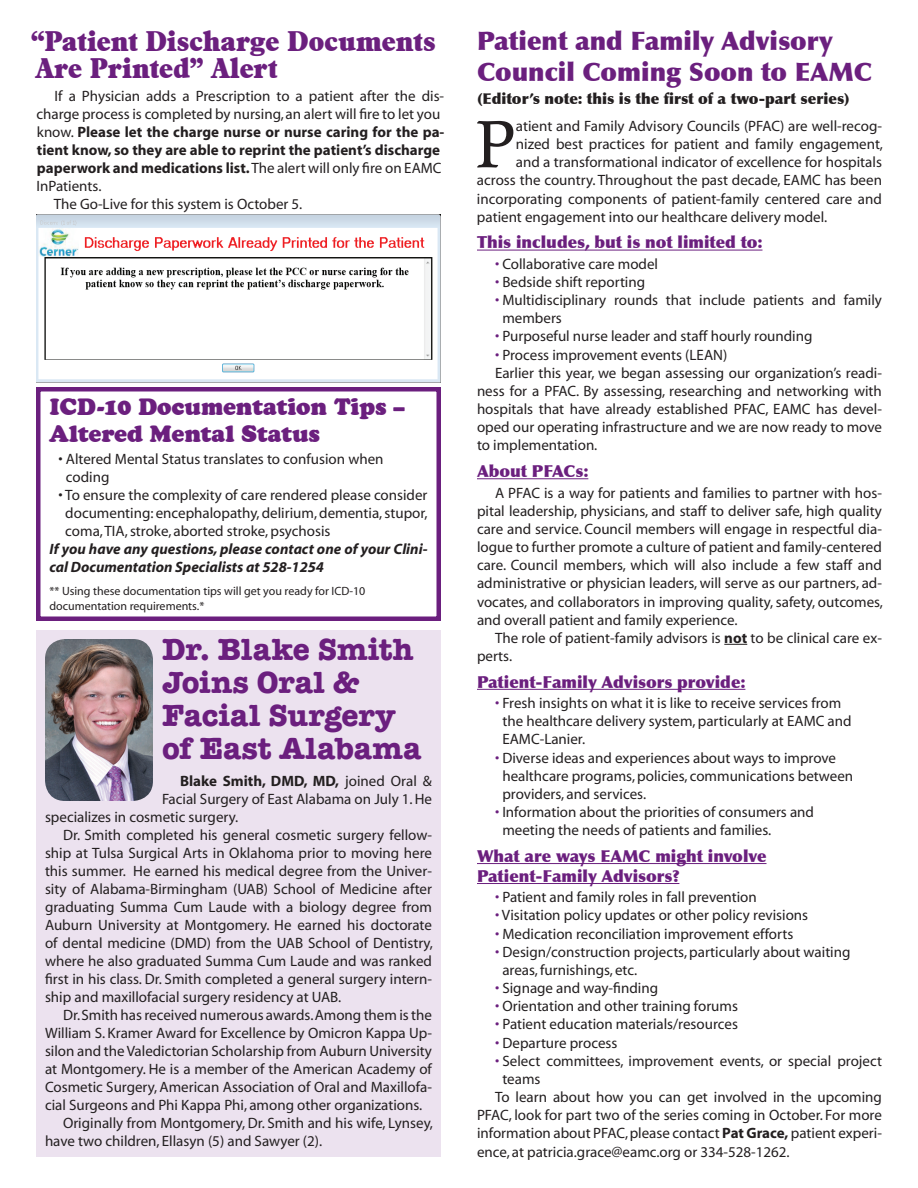
<style>
.page{position:relative;width:918px;height:1188px;background:#fff}
.page>*{position:absolute;margin:0;border:0;box-sizing:border-box;transform-origin:0 0}
.t1{font:67.35px "Garth Graphic";color:#231f20}
.t2{font:700 31.5px/33px "American Typewriter";color:#6b1f7e}
.t3{font:27px/27px "Tympan Display S Si";letter-spacing:.01em;color:#6b1f7e}
.t4{font:900 25.5px/31.7px "Optima";color:#6b1f7e}
.t5{font:900 22.5px/27px "Cooper BT";color:#6b1f7e}
.t6{font:900 16.5px/20px "Optima";color:#6b1f7e}
.t7{font:15px/18.1px "Myriad";color:#231f20}
.t8{font:700 15px "Myriad";color:#231f20}
.t9{font:italic 700 15px/18px "Myriad";color:#231f20}
.t10{font:900 15px "Optima";color:#231f20}
.t11{font:12px/14.4px "Myriad";color:#231f20}
.s1{font-weight:400}
.s2{color:#6b1f7e}
.s3{font-weight:700}
</style>
<div class="page">
<div style="left:36px;top:630px;width:405px;height:526px;background:#ece2ef"></div>
<img style="left:45px;top:639px;width:108px;height:162px">
<img style="left:36px;top:214px;width:405px;height:168px">
<hr style="left:477px;top:250px;width:285px;height:1px;background:#6b1f7e">
<hr style="left:477px;top:478px;width:111px;height:1px;background:#6b1f7e">
<svg style="left:724px;top:644px;width:23px;height:1px"></svg>
<hr style="left:477px;top:689px;width:268px;height:1px;background:#6b1f7e">
<hr style="left:477px;top:863px;width:290px;height:1px;background:#6b1f7e">
<hr style="left:477px;top:883px;width:202px;height:1px;background:#6b1f7e">
<div style="left:36px;top:387px;width:405px;height:234px;border:4px solid #6b1f7e"></div>
<h3 class="t3" style="left:31px;top:28px;width:406px">“Patient Discharge Documents<br>Are Printed” Alert</h3>
<p class="t7" style="left:55px;top:87px;width:391px">If a Physician adds a Prescription to a patient after the dis-</p>
<p class="t7" style="left:36px;top:105px;width:405px">charge process is completed by nursing, an alert will fire to let you</p>
<p class="t8" style="left:37px;top:124px;width:409px"><span class="s1">know.</span> Please let the charge nurse or nurse caring for the pa-</p>
<p class="t8" style="left:37px;top:142px;width:405px">tient know, so they are able to reprint the patient’s discharge</p>
<p class="t8" style="left:37px;top:160px;width:406px">paperwork and medications list. <span class="s1">The alert will only fire on EAMC</span></p>
<p class="t7" style="left:37px;top:177px;width:66px">InPatients.</p>
<p class="t7" style="left:54px;top:195px;width:250px">The Go-Live for this system is October 5.</p>
<h3 class="t5" style="left:50px;top:393px;width:357px">ICD-10 Documentation Tips –<br>Altered Mental Status</h3>
<p class="t7" style="left:66px;top:451px;width:319px;text-indent:-7px">• Altered Mental Status translates to confusion when coding</p>
<p class="t7" style="left:65px;top:487px;width:364px;text-align:justify;text-indent:-7px">• To ensure the complexity of care rendered please consider documenting: encephalopathy, delirium, dementia, stupor, coma, TIA, stroke, aborted stroke, psychosis</p>
<p class="t9" style="left:50px;top:541px;width:380px">If you have any questions, please contact one of your Clini&shy;cal Documentation Specialists at 528-1254</p>
<p class="t11" style="left:50px;top:585px;width:317px">** Using these documentation tips will get you ready for ICD-10 documentation requirements.*</p>
<h2 class="t2" style="left:162px;top:632px;width:261px">Dr. Blake Smith<br>Joins Oral &amp;<br>Facial Surgery of East Alabama</h2>
<p class="t8" style="left:180px;top:773px;width:254px">Blake Smith, DMD, MD, <span class="s1">joined Oral &amp;</span></p>
<p class="t7" style="left:162px;top:791px;width:272px">Facial Surgery of East Alabama on July 1. He</p>
<p class="t7" style="left:45px;top:809px;width:195px">specializes in cosmetic surgery.</p>
<p class="t7" style="left:63px;top:827px;width:371px">Dr. Smith completed his general cosmetic surgery fellow-</p>
<p class="t7" style="left:45px;top:845px;width:389px">ship at Tulsa Surgical Arts in Oklahoma prior to moving here</p>
<p class="t7" style="left:45px;top:863px;width:389px">this summer. He earned his medical degree from the Univer-</p>
<p class="t7" style="left:45px;top:881px;width:388px">sity of Alabama-Birmingham (UAB) School of Medicine after</p>
<p class="t7" style="left:45px;top:899px;width:388px">graduating Summa Cum Laude with a biology degree from</p>
<p class="t7" style="left:45px;top:917px;width:389px">Auburn University at Montgomery. He earned his doctorate</p>
<p class="t7" style="left:45px;top:935px;width:389px">of dental medicine (DMD) from the UAB School of Dentistry,</p>
<p class="t7" style="left:45px;top:953px;width:388px">where he also graduated Summa Cum Laude and was ranked</p>
<p class="t7" style="left:45px;top:971px;width:388px">first in his class. Dr. Smith completed a general surgery intern-</p>
<p class="t7" style="left:45px;top:989px;width:298px">ship and maxillofacial surgery residency at UAB.</p>
<p class="t7" style="left:63px;top:1007px;width:370px">Dr. Smith has received numerous awards. Among them is the</p>
<p class="t7" style="left:45px;top:1025px;width:388px">William S. Kramer Award for Excellence by Omicron Kappa Up-</p>
<p class="t7" style="left:45px;top:1043px;width:389px">silon and the Valedictorian Scholarship from Auburn University</p>
<p class="t7" style="left:45px;top:1061px;width:388px">at Montgomery. He is a member of the American Academy of</p>
<p class="t7" style="left:45px;top:1079px;width:389px">Cosmetic Surgery, American Association of Oral and Maxillofa-</p>
<p class="t7" style="left:45px;top:1097px;width:379px">cial Surgeons and Phi Kappa Phi, among other organizations.</p>
<p class="t7" style="left:63px;top:1115px;width:372px">Originally from Montgomery, Dr. Smith and his wife, Lynsey,</p>
<p class="t7" style="left:45px;top:1133px;width:279px">have two children, Ellasyn (5) and Sawyer (2).</p>
<h3 class="t4" style="left:477px;top:25px;width:397px">Patient and Family Advisory<br>Council Coming Soon to EAMC</h3>
<p class="t10" style="left:477px;top:90px;width:374px">(Editor’s note: this is the first of a two-part series)</p>
<h1 class="t1" style="left:475px;top:103px;width:43px">P</h1>
<p class="t7" style="left:516px;top:118px;width:368px">atient and Family Advisory Councils (PFAC) are well-recog-</p>
<p class="t7" style="left:516px;top:136px;width:369px">nized best practices for patient and family engagement,</p>
<p class="t7" style="left:516px;top:154px;width:368px">and a transformational indicator of excellence for hospitals</p>
<p class="t7" style="left:477px;top:172px;width:407px">across the country. Throughout the past decade, EAMC has been</p>
<p class="t7" style="left:477px;top:190px;width:406px">incorporating components of patient-family centered care and</p>
<p class="t7" style="left:477px;top:208px;width:352px">patient engagement into our healthcare delivery model.</p>
<p class="t6" style="left:477px;top:233px;width:287px">This includes, but is not limited to:</p>
<p class="t7" style="left:495px;top:255px;width:165px"><span class="s2">•</span> Collaborative care model</p>
<p class="t7" style="left:495px;top:274px;width:152px"><span class="s2">•</span> Bedside shift reporting</p>
<p class="t7" style="left:502px;top:292px;width:381px;text-indent:-7px"><span class="s2">•</span> Multidisciplinary rounds that include patients and family members</p>
<p class="t7" style="left:495px;top:328px;width:319px"><span class="s2">•</span> Purposeful nurse leader and staff hourly rounding</p>
<p class="t7" style="left:495px;top:346px;width:234px"><span class="s2">•</span> Process improvement events (LEAN)</p>
<p class="t7" style="left:495px;top:364px;width:388px">Earlier this year, we began assessing our organization’s readi-</p>
<p class="t7" style="left:477px;top:383px;width:406px">ness for a PFAC. By assessing, researching and networking with</p>
<p class="t7" style="left:477px;top:401px;width:406px">hospitals that have already established PFAC, EAMC has devel-</p>
<p class="t7" style="left:477px;top:419px;width:406px">oped our operating infrastructure and we are now ready to move</p>
<p class="t7" style="left:477px;top:437px;width:122px">to implementation.</p>
<p class="t6" style="left:477px;top:461px;width:113px">About PFACs:</p>
<p class="t7" style="left:477px;top:484px;width:408px;text-align:justify;text-indent:18px">A PFAC is a way for patients and families to partner with hos&shy;pital leadership, physicians, and staff to deliver safe, high quality care and service. Council members will engage in respectful dia&shy;logue to further promote a culture of patient and family-centered care. Council members, which will also include a few staff and administrative or physician leaders, will serve as our partners, ad&shy;vocates, and collaborators in improving quality, safety, outcomes, and overall patient and family experience.</p>
<p class="t7" style="left:477px;top:629px;width:406px;text-indent:18px">The role of patient-family advisors is <span class="s3">not</span> to be clinical care ex&shy;perts.</p>
<p class="t6" style="left:477px;top:672px;width:270px">Patient-Family Advisors provide:</p>
<p class="t7" style="left:502px;top:695px;width:351px;text-indent:-7px"><span class="s2">•</span> Fresh insights on what it is like to receive services from the healthcare delivery system, particularly at EAMC and<br>EAMC-Lanier.</p>
<p class="t7" style="left:502px;top:749px;width:352px;text-indent:-7px"><span class="s2">•</span> Diverse ideas and experiences about ways to improve healthcare programs, policies, communications between providers, and services.</p>
<p class="t7" style="left:502px;top:804px;width:313px;text-indent:-7px"><span class="s2">•</span> Information about the priorities of consumers and meeting the needs of patients and families.</p>
<p class="t6" style="left:477px;top:846px;width:291px">What are ways EAMC might involve<br>Patient-Family Advisors?</p>
<p class="t7" style="left:495px;top:889px;width:263px"><span class="s2">•</span> Patient and family roles in fall prevention</p>
<p class="t7" style="left:495px;top:907px;width:315px"><span class="s2">•</span> Visitation policy updates or other policy revisions</p>
<p class="t7" style="left:495px;top:925px;width:300px"><span class="s2">•</span> Medication reconciliation improvement efforts</p>
<p class="t7" style="left:502px;top:943px;width:350px;text-indent:-7px"><span class="s2">•</span> Design/construction projects, particularly about waiting areas, furnishings, etc.</p>
<p class="t7" style="left:495px;top:980px;width:165px"><span class="s2">•</span> Signage and way-finding</p>
<p class="t7" style="left:495px;top:998px;width:244px"><span class="s2">•</span> Orientation and other training forums</p>
<p class="t7" style="left:495px;top:1016px;width:244px"><span class="s2">•</span> Patient education materials/resources</p>
<p class="t7" style="left:495px;top:1034px;width:124px"><span class="s2">•</span> Departure process</p>
<p class="t7" style="left:495px;top:1052px;width:389px"><span class="s2">•</span> Select committees, improvement events, or special project</p>
<p class="t7" style="left:502px;top:1070px;width:40px">teams</p>
<p class="t7" style="left:495px;top:1089px;width:388px">To learn about how you can get involved in the upcoming</p>
<p class="t7" style="left:477px;top:1107px;width:406px">PFAC, look for part two of the series coming in October. For more</p>
<p class="t7" style="left:477px;top:1125px;width:406px">information about PFAC, please contact <span class="s3">Pat Grace,</span> patient experi-</p>
<p class="t7" style="left:477px;top:1143px;width:314px">ence, at patricia.grace@eamc.org or 334-528-1262.</p>
</div>
